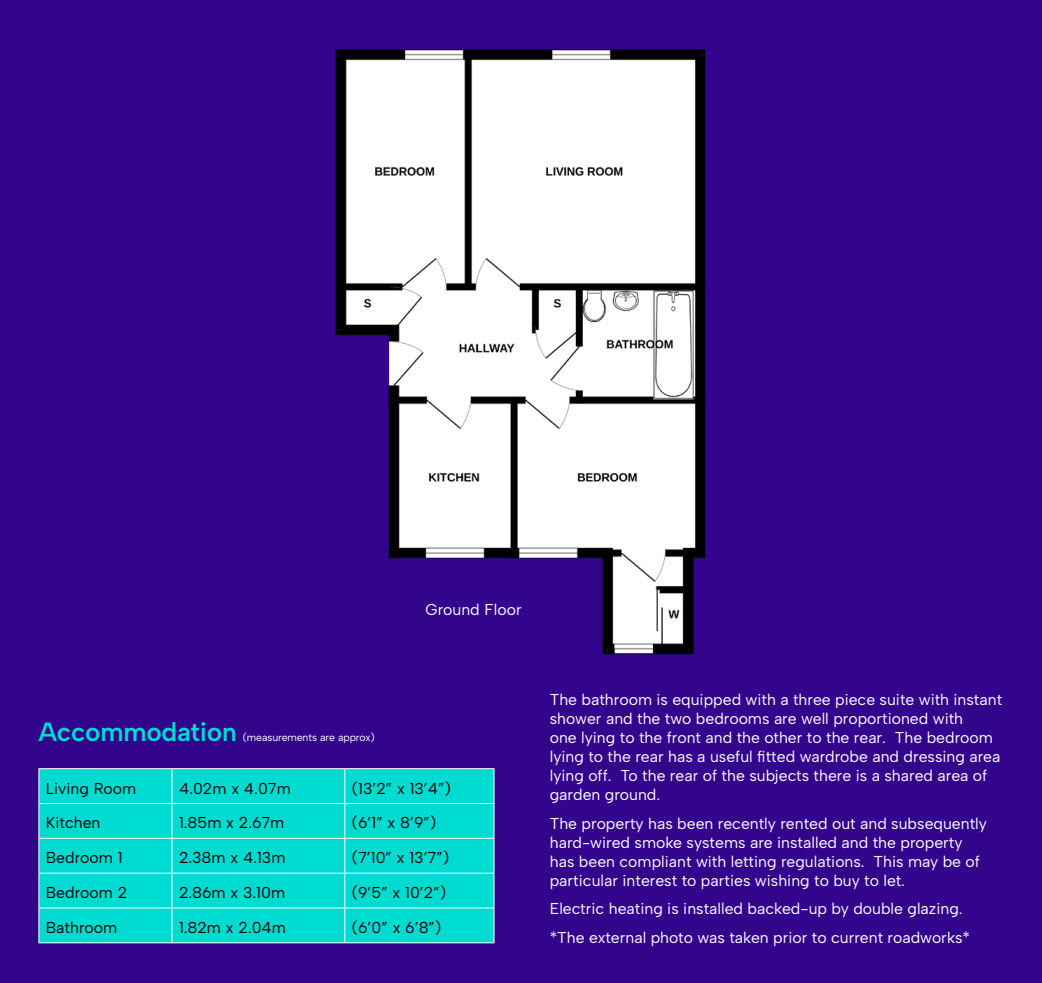
<style>
.page{position:relative;width:1042px;height:983px;background:#fff}
.page>*{position:absolute;margin:0;border:0;box-sizing:border-box;transform-origin:0 0}
.t1{font:26.25px "Albert Sans";letter-spacing:-.01em;color:#00dbd1}
.Body_Text___White{font:15.75px/18.9px "Albert Sans";color:#fff}
.Table_Text{font:15.75px "Albert Sans";color:#000}
.Table_Text-2{font:15.75px "Albert Sans";color:#fff}
.t2{font:10.5px "Albert Sans";letter-spacing:-.01em;color:#fff}
</style>
<div class="page">
<div style="left:0;top:0;width:1042px;height:982px;background:#33058d"></div>
<div style="left:39px;top:769px;width:455px;height:173px;background:#00dbd1"></div>
<hr style="left:38px;top:768px;width:134px;height:1px;background:#fff">
<hr style="left:38px;top:768px;width:1px;height:34px;background:#fff">
<hr style="left:172px;top:768px;width:173px;height:1px;background:#fff">
<hr style="left:172px;top:768px;width:1px;height:34px;background:#fff">
<hr style="left:345px;top:768px;width:149px;height:1px;background:#fff">
<hr style="left:344px;top:768px;width:1px;height:34px;background:#fff">
<hr style="left:494px;top:768px;width:1px;height:34px;background:#fff">
<hr style="left:38px;top:802px;width:134px;height:1px;background:#fff">
<hr style="left:38px;top:803px;width:1px;height:34px;background:#fff">
<hr style="left:172px;top:802px;width:173px;height:1px;background:#fff">
<hr style="left:172px;top:803px;width:1px;height:34px;background:#fff">
<hr style="left:345px;top:802px;width:149px;height:1px;background:#fff">
<hr style="left:344px;top:803px;width:1px;height:34px;background:#fff">
<hr style="left:494px;top:803px;width:1px;height:34px;background:#fff">
<hr style="left:38px;top:837px;width:134px;height:1px;background:#fff">
<hr style="left:38px;top:838px;width:1px;height:34px;background:#fff">
<hr style="left:172px;top:837px;width:173px;height:1px;background:#fff">
<hr style="left:172px;top:838px;width:1px;height:34px;background:#fff">
<hr style="left:345px;top:837px;width:149px;height:1px;background:#fff">
<hr style="left:344px;top:838px;width:1px;height:34px;background:#fff">
<hr style="left:494px;top:838px;width:1px;height:34px;background:#fff">
<hr style="left:38px;top:872px;width:134px;height:1px;background:#fff">
<hr style="left:38px;top:873px;width:1px;height:34px;background:#fff">
<hr style="left:172px;top:872px;width:173px;height:1px;background:#fff">
<hr style="left:172px;top:873px;width:1px;height:34px;background:#fff">
<hr style="left:345px;top:872px;width:149px;height:1px;background:#fff">
<hr style="left:344px;top:873px;width:1px;height:34px;background:#fff">
<hr style="left:494px;top:873px;width:1px;height:34px;background:#fff">
<hr style="left:38px;top:907px;width:134px;height:1px;background:#fff">
<hr style="left:38px;top:908px;width:1px;height:34px;background:#fff">
<hr style="left:172px;top:907px;width:173px;height:1px;background:#fff">
<hr style="left:172px;top:908px;width:1px;height:34px;background:#fff">
<hr style="left:345px;top:907px;width:149px;height:1px;background:#fff">
<hr style="left:344px;top:908px;width:1px;height:34px;background:#fff">
<hr style="left:494px;top:908px;width:1px;height:34px;background:#fff">
<hr style="left:38px;top:942px;width:134px;height:1px;background:#fff">
<hr style="left:172px;top:942px;width:173px;height:1px;background:#fff">
<hr style="left:345px;top:942px;width:149px;height:1px;background:#fff">
<img style="left:335px;top:49px;width:371px;height:606px">
<p class="Table_Text-2" style="left:425px;top:599px;width:98px">Ground Floor</p>
<p class="t1" style="left:38px;top:716px;width:200px">Accommodation</p>
<p class="t2" style="left:243px;top:731px;width:134px">(measurements are approx)</p>
<p class="Table_Text" style="left:46px;top:778px;width:92px">Living Room</p>
<p class="Table_Text" style="left:179px;top:778px;width:113px">4.02m x 4.07m</p>
<p class="Table_Text" style="left:352px;top:778px;width:101px">(13’2” x 13’4”)</p>
<p class="Table_Text" style="left:46px;top:813px;width:56px">Kitchen</p>
<p class="Table_Text" style="left:179px;top:813px;width:107px">1.85m x 2.67m</p>
<p class="Table_Text" style="left:352px;top:813px;width:86px">(6’1” x 8’9”)</p>
<p class="Table_Text" style="left:46px;top:847px;width:78px">Bedroom 1</p>
<p class="Table_Text" style="left:179px;top:847px;width:108px">2.38m x 4.13m</p>
<p class="Table_Text" style="left:352px;top:847px;width:99px">(7’10” x 13’7”)</p>
<p class="Table_Text" style="left:46px;top:882px;width:83px">Bedroom 2</p>
<p class="Table_Text" style="left:179px;top:882px;width:108px">2.86m x 3.10m</p>
<p class="Table_Text" style="left:352px;top:882px;width:96px">(9’5” x 10’2”)</p>
<p class="Table_Text" style="left:46px;top:917px;width:73px">Bathroom</p>
<p class="Table_Text" style="left:179px;top:917px;width:108px">1.82m x 2.04m</p>
<p class="Table_Text" style="left:352px;top:917px;width:91px">(6’0” x 6’8”)</p>
<p class="Body_Text___White" style="left:550px;top:690px;width:454px">The bathroom is equipped with a three piece suite with instant shower and the two bedrooms are well proportioned with<br>one lying to the front and the other to the rear. The bedroom lying to the rear has a useful fitted wardrobe and dressing area lying off. To the rear of the subjects there is a shared area of garden ground.</p>
<p class="Body_Text___White" style="left:550px;top:813px;width:439px">The property has been recently rented out and subsequently hard-wired smoke systems are installed and the property has been compliant with letting regulations. This may be of particular interest to parties wishing to buy to let.</p>
<p class="Body_Text___White" style="left:550px;top:899px;width:414px">Electric heating is installed backed-up by double glazing.</p>
<p class="Body_Text___White" style="left:550px;top:928px;width:422px">*The external photo was taken prior to current roadworks*</p>
</div>
